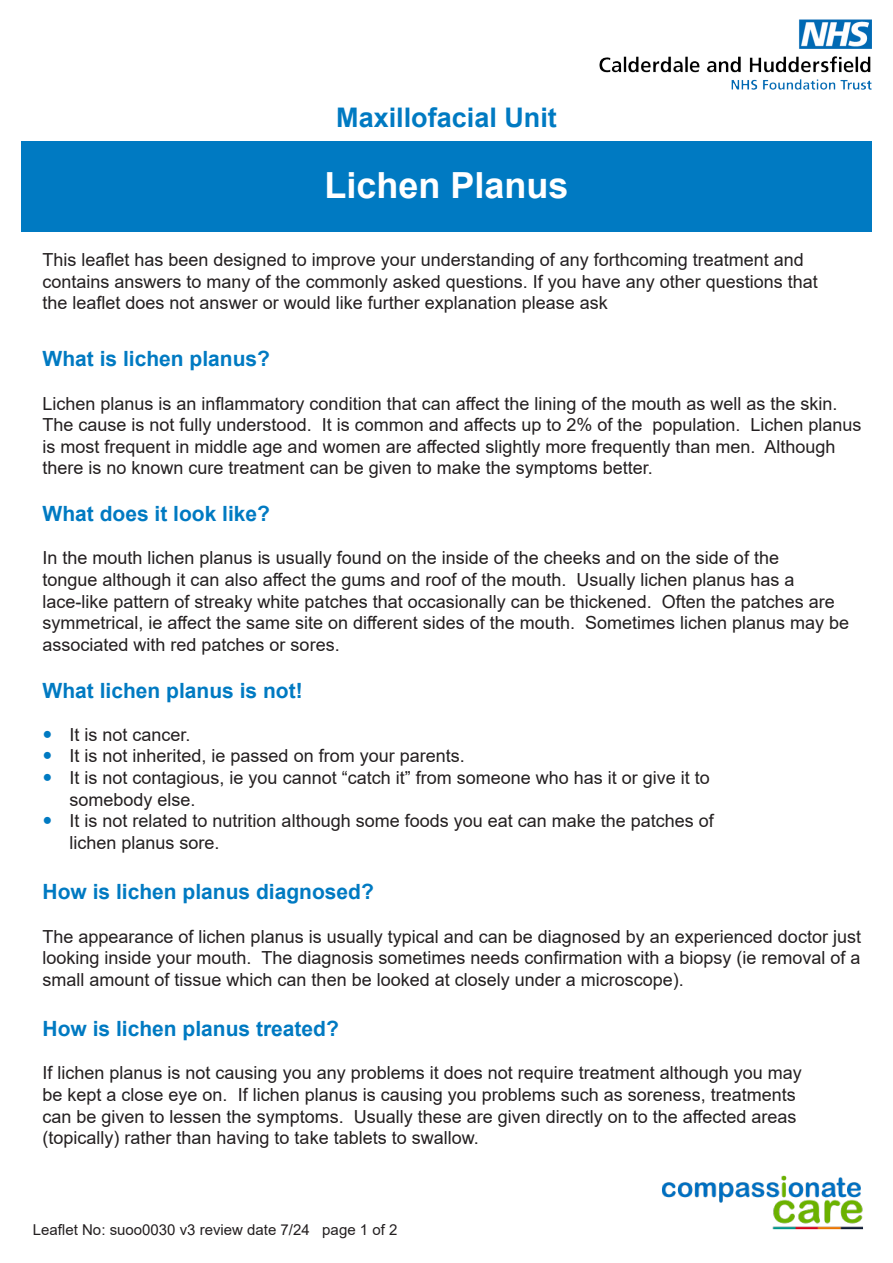
<style>
.page{position:relative;width:893px;height:1263px;background:#fff}
.page>*{position:absolute;margin:0;border:0;box-sizing:border-box;transform-origin:0 0}
.heading_1{font:700 36px "Arial";color:#fff}
.t1{font:700 27px "Arial";color:#007ac2}
.heading_1-2{font:700 21px "Arial";color:#007ac2}
.heading_1-3{font:18px/21.6px "Arial";color:#231f20}
.t2{font:15px "Arial";color:#231f20}
</style>
<div class="page">
<img style="left:662px;top:1175px;width:201px;height:55px">
<div style="left:21px;top:141px;width:851px;height:90px;background:#007ac2"></div>
<img style="left:599px;top:20px;width:273px;height:70px">
<p class="t1" style="left:336px;top:98px;width:222px">Maxillofacial Unit</p>
<p class="heading_1" style="left:324px;top:160px;width:246px">Lichen Planus</p>
<p class="heading_1-3" style="left:43px;top:249px;width:763px">This leaflet has been designed to improve your understanding of any forthcoming treatment and</p>
<p class="heading_1-3" style="left:43px;top:270px;width:777px">contains answers to many of the commonly asked questions. If you have any other questions that</p>
<p class="heading_1-3" style="left:43px;top:292px;width:567px">the leaflet does not answer or would like further explanation please ask</p>
<p class="heading_1-2" style="left:43px;top:344px;width:229px">What is lichen planus?</p>
<p class="heading_1-3" style="left:43px;top:392px;width:821px">Lichen planus is an inflammatory condition that can affect the lining of the mouth as well as the skin.<br>The cause is not fully understood. It is common and affects up to 2% of the population. Lichen planus is most frequent in middle age and women are affected slightly more frequently than men. Although there is no known cure treatment can be given to make the symptoms better.</p>
<p class="heading_1-2" style="left:43px;top:499px;width:229px">What does it look like?</p>
<p class="heading_1-3" style="left:43px;top:547px;width:808px">In the mouth lichen planus is usually found on the inside of the cheeks and on the side of the<br>tongue although it can also affect the gums and roof of the mouth. Usually lichen planus has a lace-like pattern of streaky white patches that occasionally can be thickened. Often the patches are symmetrical, ie affect the same site on different sides of the mouth. Sometimes lichen planus may be associated with red patches or sores.</p>
<p class="heading_1-2" style="left:43px;top:675px;width:262px">What lichen planus is not!</p>
<p class="heading_1-3" style="left:70px;top:724px;width:123px">It is not cancer.</p>
<p class="heading_1-3" style="left:70px;top:745px;width:397px">It is not inherited, ie passed on from your parents.</p>
<p class="heading_1-3" style="left:70px;top:767px;width:642px">It is not contagious, ie you cannot “catch it” from someone who has it or give it to</p>
<p class="heading_1-3" style="left:70px;top:788px;width:128px">somebody else.</p>
<p class="heading_1-3" style="left:70px;top:810px;width:646px">It is not related to nutrition although some foods you eat can make the patches of</p>
<p class="heading_1-3" style="left:70px;top:832px;width:152px">lichen planus sore.</p>
<p class="heading_1-2" style="left:43px;top:877px;width:333px">How is lichen planus diagnosed?</p>
<p class="heading_1-3" style="left:43px;top:925px;width:820px">The appearance of lichen planus is usually typical and can be diagnosed by an experienced doctor just</p>
<p class="heading_1-3" style="left:43px;top:947px;width:820px">looking inside your mouth. The diagnosis sometimes needs confirmation with a biopsy (ie removal of a</p>
<p class="heading_1-3" style="left:43px;top:968px;width:643px">small amount of tissue which can then be looked at closely under a microscope).</p>
<p class="heading_1-2" style="left:43px;top:1014px;width:298px">How is lichen planus treated?</p>
<p class="heading_1-3" style="left:43px;top:1062px;width:761px">If lichen planus is not causing you any problems it does not require treatment although you may</p>
<p class="heading_1-3" style="left:43px;top:1084px;width:755px">be kept a close eye on. If lichen planus is causing you problems such as soreness, treatments</p>
<p class="heading_1-3" style="left:43px;top:1105px;width:755px">can be given to lessen the symptoms. Usually these are given directly on to the affected areas</p>
<p class="heading_1-3" style="left:43px;top:1127px;width:438px">(topically) rather than having to take tablets to swallow.</p>
<p class="t2" style="left:33px;top:1219px;width:366px">Leaflet No: suoo0030 v3 review date 7/24 page 1 of 2</p>
</div>
